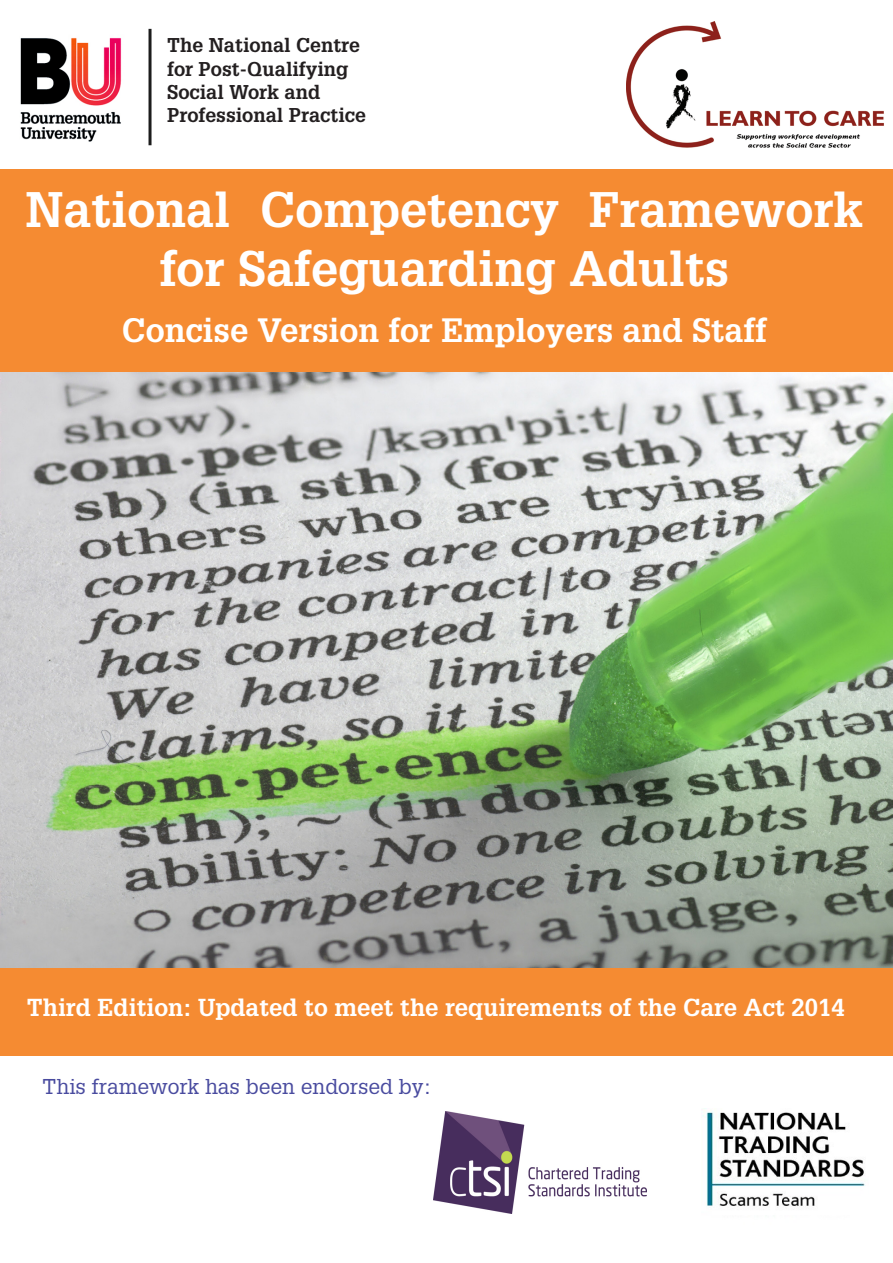
<style>
.page{position:relative;width:893px;height:1263px;background:#fff}
.page>*{position:absolute;margin:0;border:0;box-sizing:border-box;transform-origin:0 0}
.t1{font:700 48.75px/58.5px "Glypha LT Std";color:#fff;text-align:center}
.t2{font:700 33px "Glypha LT Std";color:#fff}
.Headers{font:700 24px "Glypha LT Std";color:#fff}
.Headers-2{font:21px "Glypha LT Std";color:#494b9f}
.t3{font:700 19.5px/23.4px "Glypha LT Std";color:#231f20}
</style>
<div class="page">
<div style="left:0;top:169px;width:893px;height:208px;background:#f58b32"></div>
<img style="left:627px;top:21px;width:257px;height:127px">
<img style="left:0;top:372px;width:893px;height:597px">
<div style="left:0;top:969px;width:893px;height:87px;background:#f58b32"></div>
<img style="left:434px;top:1111px;width:213px;height:103px">
<img style="left:702px;top:1111px;width:163px;height:95px">
<img style="left:20px;top:38px;width:102px;height:104px">
<hr style="left:149px;top:29px;width:3px;height:116px;background:#1c1c1c">
<p class="t3" style="left:167px;top:33px;width:200px">The National Centre for Post-Qualifying<br>Social Work and<br>Professional Practice</p>
<p class="t1" style="left:26px;top:179px;width:839px">National Competency Framework for Safeguarding Adults</p>
<p class="t2" style="left:122px;top:310px;width:646px">Concise Version for Employers and Staff</p>
<p class="Headers" style="left:27px;top:993px;width:819px">Third Edition: Updated to meet the requirements of the Care Act 2014</p>
<p class="Headers-2" style="left:43px;top:1073px;width:391px">This framework has been endorsed by:</p>
</div>
